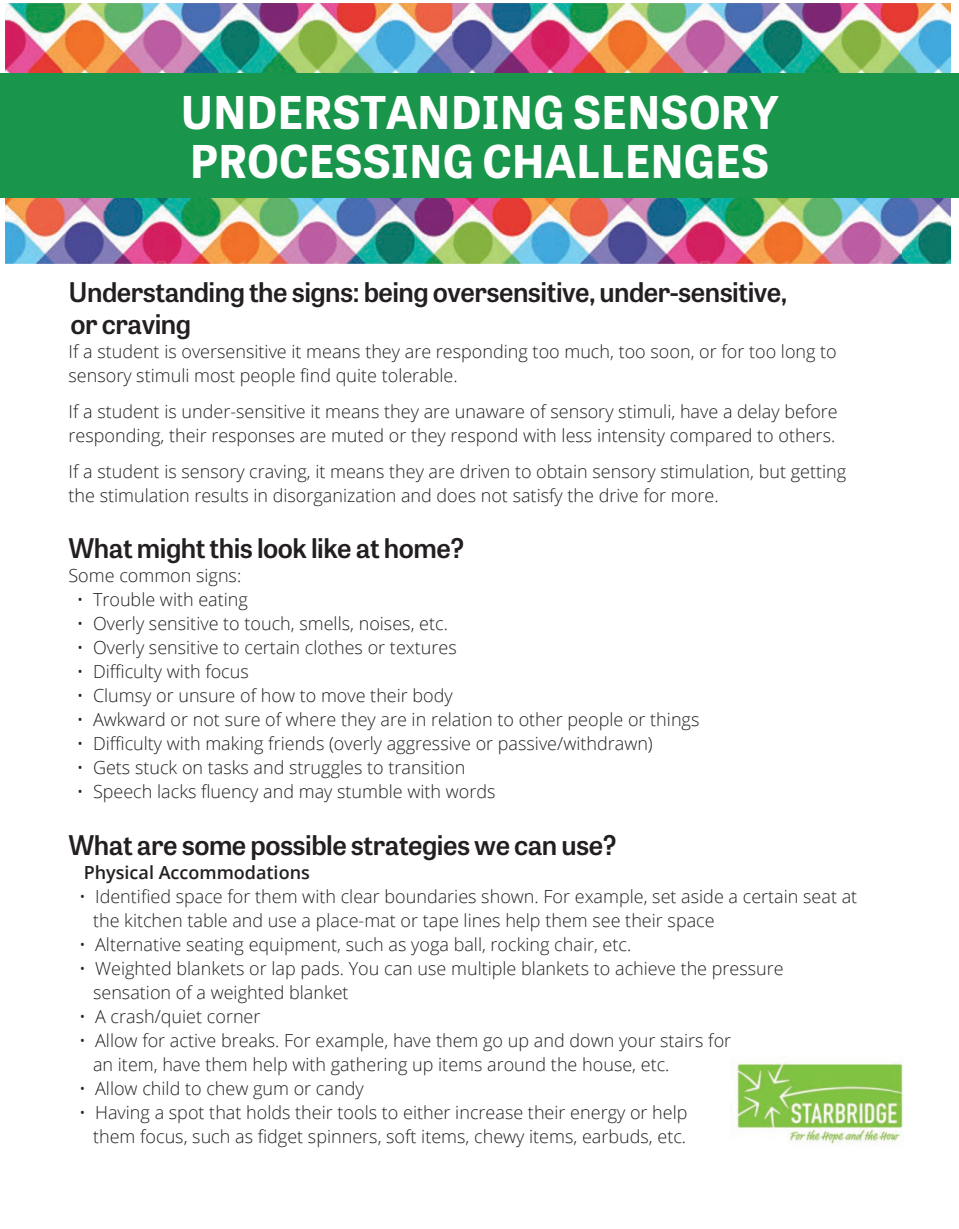
<style>
.page{position:relative;width:959px;height:1229px;background:#fff}
.page>*{position:absolute;margin:0;border:0;box-sizing:border-box;transform-origin:0 0}
.t1{font:700 45px/49.5px "Tablet Gothic";color:#fff}
.t2{font:600 27px/32.4px "Tablet Gothic";letter-spacing:-.02em;color:#231f20}
.t3{font:300 18px/24px "Open Sans";color:#231f20}
.t4{font:600 18px "Open Sans";color:#231f20}
</style>
<div class="page">
<img style="left:5px;top:3px;width:945px;height:260px">
<div style="left:0;top:73px;width:958px;height:124px;background:#19964b"></div>
<img style="left:730px;top:1062px;width:173px;height:83px">
<h1 class="t1" style="left:181px;top:86px;width:599px">UNDERSTANDING SENSORY<br>PROCESSING CHALLENGES</h1>
<h2 class="t2" style="left:68px;top:274px;width:720px">Understanding the signs: being oversensitive, under-sensitive, or craving</h2>
<p class="t3" style="left:68px;top:339px;width:769px">If a student is oversensitive it means they are responding too much, too soon, or for too long to sensory stimuli most people find quite tolerable.</p>
<p class="t3" style="left:68px;top:399px;width:770px">If a student is under-sensitive it means they are unaware of sensory stimuli, have a delay before responding, their responses are muted or they respond with less intensity compared to others.</p>
<p class="t3" style="left:68px;top:459px;width:779px">If a student is sensory craving, it means they are driven to obtain sensory stimulation, but getting the stimulation results in disorganization and does not satisfy the drive for more.</p>
<h2 class="t2" style="left:68px;top:531px;width:397px">What might this look like at home?</h2>
<p class="t3" style="left:68px;top:563px;width:174px">Some common signs:</p>
<p class="t3" style="left:77px;top:587px;width:173px">• Trouble with eating</p>
<p class="t3" style="left:77px;top:611px;width:372px">• Overly sensitive to touch, smells, noises, etc.</p>
<p class="t3" style="left:77px;top:635px;width:381px">• Overly sensitive to certain clothes or textures</p>
<p class="t3" style="left:77px;top:659px;width:173px">• Difficulty with focus</p>
<p class="t3" style="left:77px;top:683px;width:377px">• Clumsy or unsure of how to move their body</p>
<p class="t3" style="left:77px;top:707px;width:624px">• Awkward or not sure of where they are in relation to other people or things</p>
<p class="t3" style="left:77px;top:731px;width:577px">• Difficulty with making friends (overly aggressive or passive/withdrawn)</p>
<p class="t3" style="left:77px;top:755px;width:390px">• Gets stuck on tasks and struggles to transition</p>
<p class="t3" style="left:77px;top:779px;width:420px">• Speech lacks fluency and may stumble with words</p>
<h2 class="t2" style="left:68px;top:827px;width:549px">What are some possible strategies we can use?</h2>
<p class="t4" style="left:84px;top:860px;width:228px">Physical Accommodations</p>
<p class="t3" style="left:93px;top:884px;width:765px;text-indent:-14px">• Identified space for them with clear boundaries shown. For example, set aside a certain seat at the kitchen table and use a place-mat or tape lines help them see their space</p>
<p class="t3" style="left:79px;top:932px;width:554px">• Alternative seating equipment, such as yoga ball, rocking chair, etc.</p>
<p class="t3" style="left:93px;top:956px;width:692px;text-indent:-14px">• Weighted blankets or lap pads. You can use multiple blankets to achieve the pressure sensation of a weighted blanket</p>
<p class="t3" style="left:79px;top:1004px;width:183px">• A crash/quiet corner</p>
<p class="t3" style="left:93px;top:1028px;width:639px;text-indent:-14px">• Allow for active breaks. For example, have them go up and down your stairs for an item, have them help with gathering up items around the house, etc.</p>
<p class="t3" style="left:79px;top:1076px;width:286px">• Allow child to chew gum or candy</p>
<p class="t3" style="left:79px;top:1100px;width:610px;text-align:right">• Having a spot that holds their tools to either increase their energy or help them focus, such as fidget spinners, soft items, chewy items, earbuds, etc.</p>
</div>
